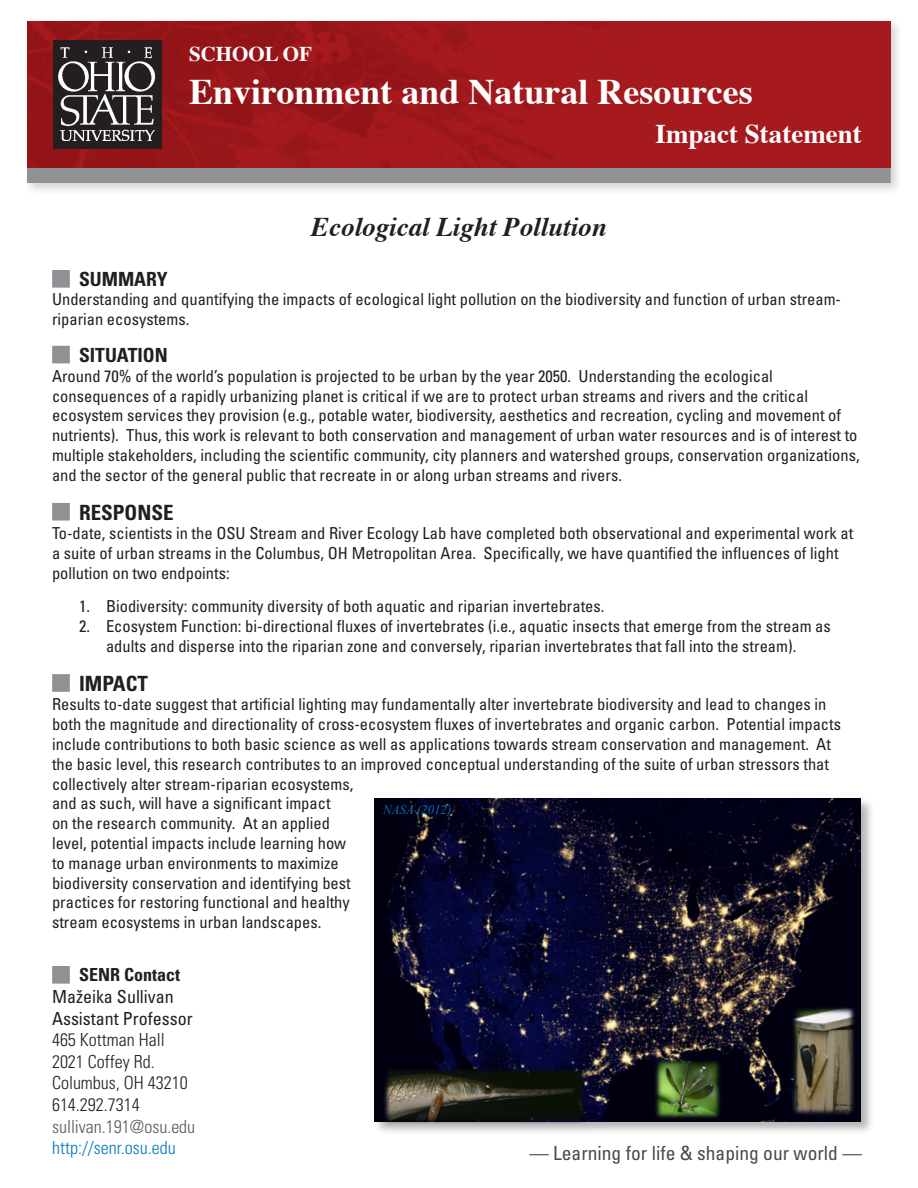
<style>
.page{position:relative;width:918px;height:1188px;background:#fff}
.page>*{position:absolute;margin:0;border:0;box-sizing:border-box;transform-origin:0 0}
.t1{font:700 36px "Times";color:#fff}
.t2{font:italic 700 27px "Times";color:#231f20}
.t3{font:700 27px "Times";color:#fff}
.t4{font:700 condensed 24px "Univers";color:#fff}
.t5{font:700 condensed 21px "Univers";color:#231f20}
.t6{font:700 21px "Times";color:#fff}
.t7{font:condensed 19.5px "Univers";color:#494a4b}
.t8{font:700 condensed 19.5px "Univers";color:#231f20}
.t9{font:300 condensed 18px "Univers";color:#231f20}
.t10{font:condensed 18px "Univers";color:#231f20}
.t11{font:300 condensed 18px "Univers";color:#57585a}
.t12{font:300 condensed 18px "Univers";color:#0077c0}
.t13{font:700 condensed 18px "Univers";color:#231f20}
.t14{font:condensed 16.5px/19.8px "Univers";color:#231f20}
.t15{font:italic 12.9px "Times New Roman";color:#0070c0}
</style>
<div class="page">
<div style="left:52px;top:270px;width:18px;height:18px;background:#8f9194;border:2px solid #8f9194"></div>
<div style="left:24px;top:18px;width:880px;height:163px;background:#231f20;opacity:.2"></div>
<img style="left:27px;top:21px;width:864px;height:144px">
<img style="left:54px;top:40px;width:107px;height:108px">
<div style="left:24px;top:165px;width:880px;height:31px;background:#231f20;opacity:.2"></div>
<div style="left:27px;top:168px;width:864px;height:15px;background:#8f9194"></div>
<div style="left:52px;top:346px;width:18px;height:17px;background:#8f9194;border:2px solid #8f9194"></div>
<div style="left:52px;top:503px;width:18px;height:18px;background:#8f9194;border:2px solid #8f9194"></div>
<div style="left:52px;top:674px;width:18px;height:18px;background:#8f9194;border:2px solid #8f9194"></div>
<div style="left:52px;top:966px;width:18px;height:18px;background:#8f9194;border:2px solid #8f9194"></div>
<div style="left:374px;top:797px;width:501px;height:340px;background:#231f20;opacity:.34"></div>
<img style="left:374px;top:798px;width:487px;height:323px">
<img style="left:653px;top:1056px;width:70px;height:65px">
<img style="left:381px;top:1065px;width:207px;height:61px">
<img style="left:789px;top:1004px;width:68px;height:114px">
<p class="t6" style="left:189px;top:34px;width:125px">SCHOOL OF</p>
<p class="t1" style="left:189px;top:57px;width:565px">Environment and Natural Resources</p>
<p class="t3" style="left:656px;top:108px;width:208px">Impact Statement</p>
<p class="t4" style="left:377px;top:84px;width:448px">School of Environment and Natural Resources</p>
<p class="t2" style="left:311px;top:202px;width:297px">Ecological Light Pollution</p>
<p class="t8" style="left:79px;top:267px;width:90px">SUMMARY</p>
<p class="t14" style="left:52px;top:289px;width:791px">Understanding and quantifying the impacts of ecological light pollution on the biodiversity and function of urban stream&shy;riparian ecosystems.</p>
<p class="t8" style="left:79px;top:343px;width:90px">SITUATION</p>
<p class="t14" style="left:52px;top:366px;width:809px">Around 70% of the world’s population is projected to be urban by the year 2050. Understanding the ecological consequences of a rapidly urbanizing planet is critical if we are to protect urban streams and rivers and the critical ecosystem services they provision (e.g., potable water, biodiversity, aesthetics and recreation, cycling and movement of nutrients). Thus, this work is relevant to both conservation and management of urban water resources and is of interest to multiple stakeholders, including the scientific community, city planners and watershed groups, conservation organizations, and the sector of the general public that recreate in or along urban streams and rivers.</p>
<p class="t5" style="left:79px;top:499px;width:96px">RESPONSE</p>
<p class="t14" style="left:52px;top:523px;width:803px">To-date, scientists in the OSU Stream and River Ecology Lab have completed both observational and experimental work at a suite of urban streams in the Columbus, OH Metropolitan Area. Specifically, we have quantified the influences of light pollution on two endpoints:</p>
<p class="t14" style="left:79px;top:596px;width:527px">1. Biodiversity: community diversity of both aquatic and riparian invertebrates.</p>
<p class="t14" style="left:79px;top:616px;width:753px;text-align:center">2. Ecosystem Function: bi-directional fluxes of invertebrates (i.e., aquatic insects that emerge from the stream as adults and disperse into the riparian zone and conversely, riparian invertebrates that fall into the stream).</p>
<p class="t5" style="left:79px;top:670px;width:70px">IMPACT</p>
<p class="t14" style="left:52px;top:694px;width:791px">Results to-date suggest that artificial lighting may fundamentally alter invertebrate biodiversity and lead to changes in both the magnitude and directionality of cross-ecosystem fluxes of invertebrates and organic carbon. Potential impacts include contributions to both basic science as well as applications towards stream conservation and management. At the basic level, this research contributes to an improved conceptual understanding of the suite of urban stressors that collectively alter stream-riparian ecosystems,<br>and as such, will have a significant impact<br>on the research community. At an applied<br>level, potential impacts include learning how<br>to manage urban environments to maximize<br>biodiversity conservation and identifying best<br>practices for restoring functional and healthy<br>stream ecosystems in urban landscapes.</p>
<p class="t13" style="left:79px;top:964px;width:103px">SENR Contact</p>
<p class="t10" style="left:52px;top:985px;width:123px">Mažeika Sullivan</p>
<p class="t10" style="left:52px;top:1007px;width:142px">Assistant Professor</p>
<p class="t9" style="left:52px;top:1029px;width:114px">465 Kottman Hall</p>
<p class="t9" style="left:52px;top:1051px;width:104px">2021 Coffey Rd.</p>
<p class="t9" style="left:52px;top:1072px;width:137px">Columbus, OH 43210</p>
<p class="t9" style="left:52px;top:1094px;width:89px">614.292.7314</p>
<p class="t11" style="left:52px;top:1115px;width:145px">sullivan.191@osu.edu</p>
<p class="t12" style="left:52px;top:1137px;width:125px">http://senr.osu.edu</p>
<p class="t7" style="left:529px;top:1141px;width:334px">— Learning for life &amp; shaping our world —</p>
<p class="t15" style="left:383px;top:801px;width:70px">NASA (2012)</p>
</div>
